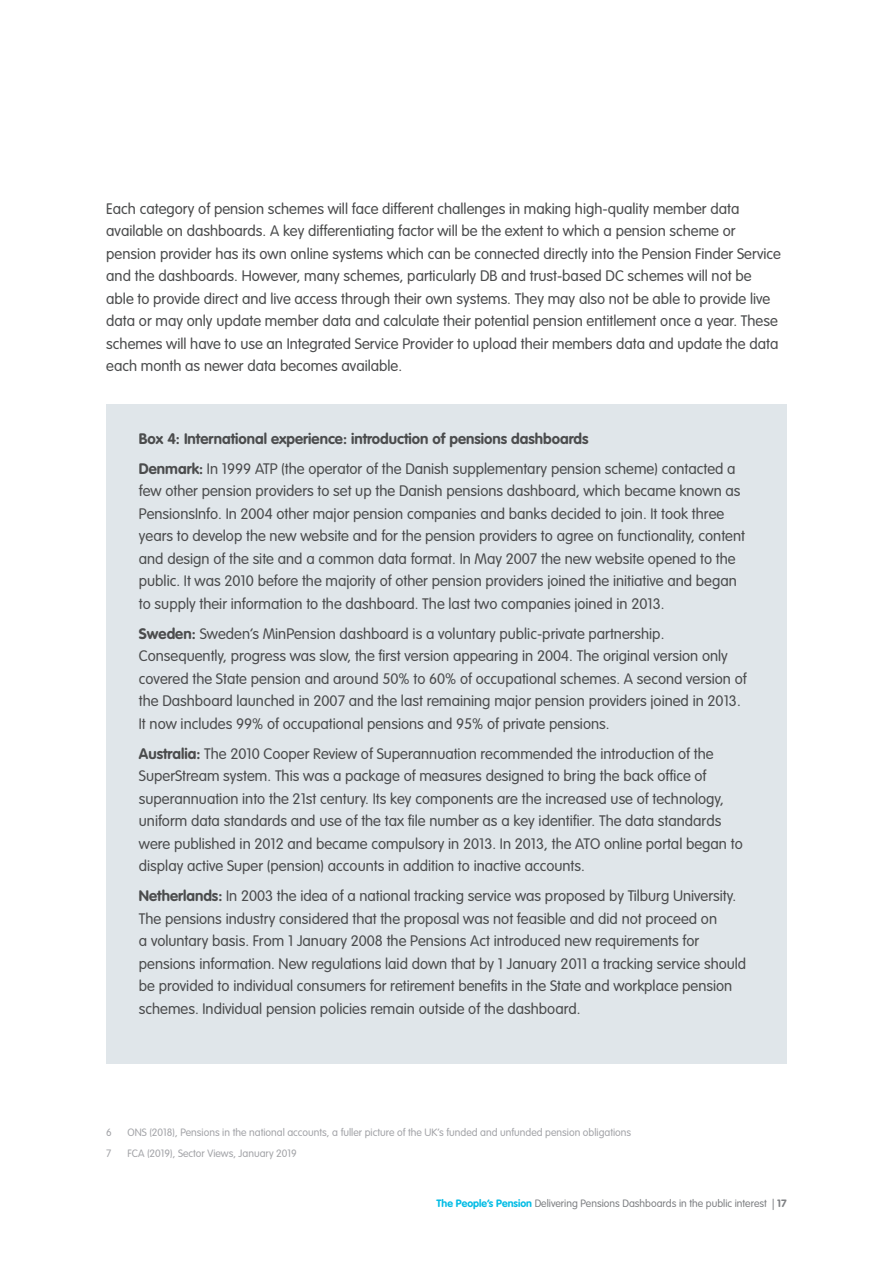
<style>
.page{position:relative;width:893px;height:1263px;background:#fff}
.page>*{position:absolute;margin:0;border:0;box-sizing:border-box;transform-origin:0 0}
.Copy{font:300 15px/22.5px "VAG Rounded Std";color:#4b4c4d}
.t1{font:700 15px "VAG Rounded Std";color:#4b4c4d}
.Source_Reference{font:300 10.5px "VAG Rounded Std";color:#a3a4a8}
.t2{font:300 10.5px "VAG Rounded Std";color:#7e8083}
.s1{font-weight:700}
.s2{font-weight:700;color:#02bce5}
</style>
<div class="page">
<div style="left:106px;top:404px;width:681px;height:660px;background:#e0e6ea"></div>
<p class="Copy" style="left:106px;top:198px;width:676px">Each category of pension schemes will face different challenges in making high-quality member data available on dashboards. A key differentiating factor will be the extent to which a pension scheme or pension provider has its own online systems which can be connected directly into the Pension Finder Service and the dashboards. However, many schemes, particularly DB and trust-based DC schemes will not be able to provide direct and live access through their own systems. They may also not be able to provide live data or may only update member data and calculate their potential pension entitlement once a year. These schemes will have to use an Integrated Service Provider to upload their members data and update the data each month as newer data becomes available.</p>
<h3 class="t1" style="left:139px;top:430px;width:451px">Box 4: International experience: introduction of pensions dashboards</h3>
<p class="Copy" style="left:139px;top:458px;width:608px"><span class="s1">Denmark:</span> In 1999 ATP (the operator of the Danish supplementary pension scheme) contacted a few other pension providers to set up the Danish pensions dashboard, which became known as PensionsInfo. In 2004 other major pension companies and banks decided to join. It took three years to develop the new website and for the pension providers to agree on functionality, content and design of the site and a common data format. In May 2007 the new website opened to the public. It was 2010 before the majority of other pension providers joined the initiative and began to supply their information to the dashboard. The last two companies joined in 2013.</p>
<p class="Copy" style="left:139px;top:623px;width:609px"><span class="s1">Sweden:</span> Sweden’s MinPension dashboard is a voluntary public-private partnership.<br>Consequently, progress was slow, the first version appearing in 2004. The original version only covered the State pension and around 50% to 60% of occupational schemes. A second version of the Dashboard launched in 2007 and the last remaining major pension providers joined in 2013.<br>It now includes 99% of occupational pensions and 95% of private pensions.</p>
<p class="Copy" style="left:139px;top:743px;width:605px"><span class="s1">Australia:</span> The 2010 Cooper Review of Superannuation recommended the introduction of the SuperStream system. This was a package of measures designed to bring the back office of superannuation into the 21st century. Its key components are the increased use of technology, uniform data standards and use of the tax file number as a key identifier. The data standards were published in 2012 and became compulsory in 2013. In 2013, the ATO online portal began to display active Super (pension) accounts in addition to inactive accounts.</p>
<p class="Copy" style="left:139px;top:885px;width:609px"><span class="s1">Netherlands:</span> In 2003 the idea of a national tracking service was proposed by Tilburg University.<br>The pensions industry considered that the proposal was not feasible and did not proceed on<br>a voluntary basis. From 1 January 2008 the Pensions Act introduced new requirements for pensions information. New regulations laid down that by 1 January 2011 a tracking service should be provided to individual consumers for retirement benefits in the State and workplace pension schemes. Individual pension policies remain outside of the dashboard.</p>
<p class="Source_Reference" style="left:106px;top:1126px;width:7px">6</p>
<p class="Source_Reference" style="left:128px;top:1126px;width:505px">ONS (2018), Pensions in the national accounts, a fuller picture of the UK’s funded and unfunded pension obligations</p>
<p class="Source_Reference" style="left:106px;top:1147px;width:7px">7</p>
<p class="Source_Reference" style="left:128px;top:1147px;width:171px">FCA (2019), Sector Views, January 2019</p>
<p class="t2" style="left:437px;top:1197px;width:352px"><span class="s2">The People’s Pension</span> Delivering Pensions Dashboards in the public interest | <span class="s1">17</span></p>
</div>
